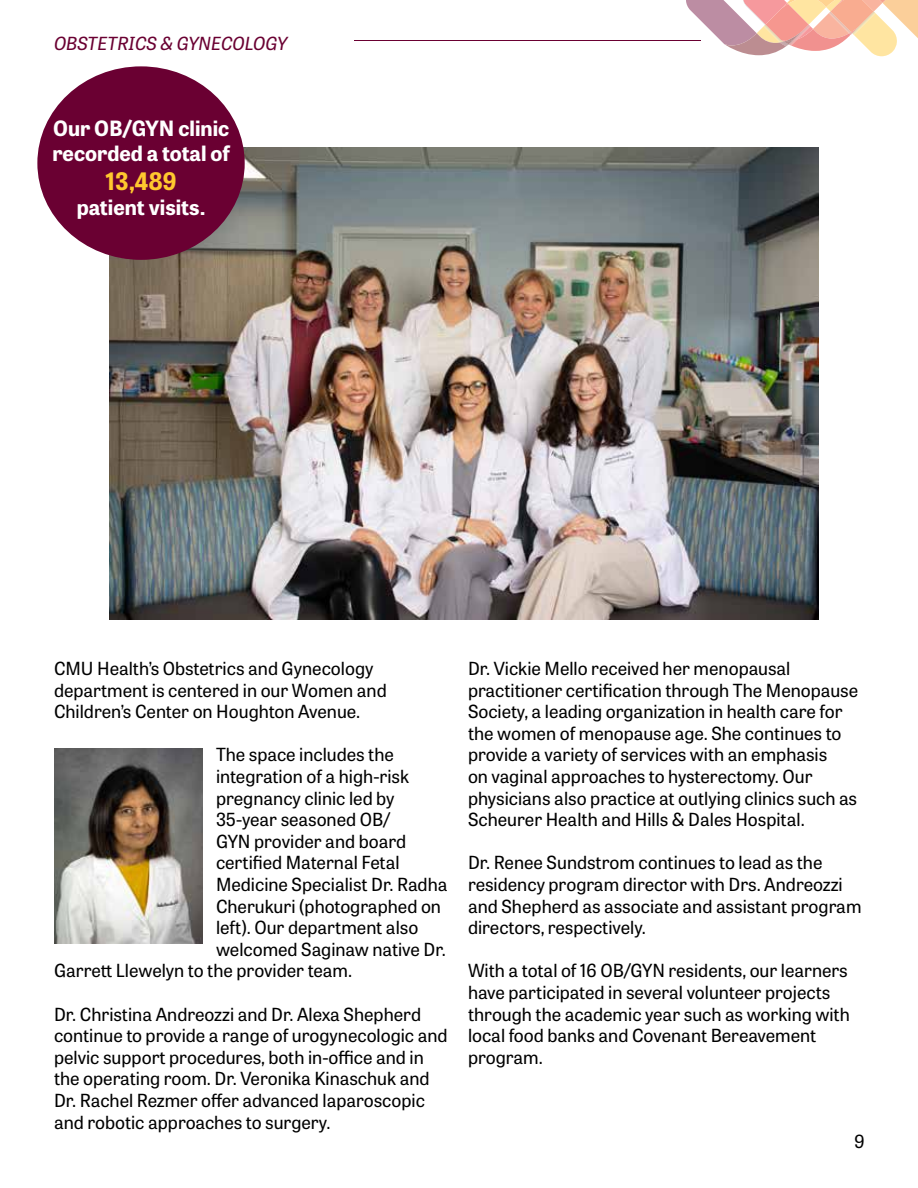
<style>
.page{position:relative;width:918px;height:1188px;background:#fff}
.page>*{position:absolute;margin:0;border:0;box-sizing:border-box;transform-origin:0 0}
.t1{font:700 24px "Tablet Gothic";color:#ffc82e}
.t2{font:700 21px/25.2px "Tablet Gothic";color:#fff}
.t3{font:18px/21.6px "Tablet Gothic";color:#000}
.t4{font:italic 18px "Tablet Gothic";color:#6a0032}
</style>
<div class="page">
<svg style="left:686px;top:0;width:232px;height:56px"></svg>
<img style="left:110px;top:147px;width:708px;height:473px">
<div style="left:37px;top:66px;width:208px;height:194px;background:#6a0032;border-radius:50%"></div>
<img style="left:54px;top:748px;width:148px;height:195px">
<p class="t4" style="left:54px;top:31px;width:235px">OBSTETRICS &amp; GYNECOLOGY</p>
<p class="t2" style="left:52px;top:115px;width:179px">Our OB/GYN clinic recorded a total of</p>
<h1 class="t1" style="left:106px;top:164px;width:73px">13,489</h1>
<p class="t2" style="left:77px;top:194px;width:130px">patient visits.</p>
<p class="t3" style="left:54px;top:657px;width:334px">CMU Health’s Obstetrics and Gynecology department is centered in our Women and<br>Children’s Center on Houghton Avenue.</p>
<p class="t3" style="left:216px;top:743px;width:179px">The space includes the</p>
<p class="t3" style="left:216px;top:765px;width:195px">integration of a high-risk</p>
<p class="t3" style="left:216px;top:787px;width:180px">pregnancy clinic led by</p>
<p class="t3" style="left:216px;top:808px;width:176px">35-year seasoned OB/</p>
<p class="t3" style="left:216px;top:830px;width:192px">GYN provider and board</p>
<p class="t3" style="left:216px;top:851px;width:185px">certified Maternal Fetal</p>
<p class="t3" style="left:216px;top:873px;width:233px">Medicine Specialist Dr. Radha</p>
<p class="t3" style="left:216px;top:895px;width:227px">Cherukuri (photographed on</p>
<p class="t3" style="left:216px;top:916px;width:204px">left). Our department also</p>
<p class="t3" style="left:216px;top:938px;width:231px">welcomed Saginaw native Dr.</p>
<p class="t3" style="left:54px;top:959px;width:300px">Garrett Llewelyn to the provider team.</p>
<p class="t3" style="left:54px;top:1003px;width:395px">Dr. Christina Andreozzi and Dr. Alexa Shepherd continue to provide a range of urogynecologic and pelvic support procedures, both in-office and in the operating room. Dr. Veronika Kinaschuk and Dr. Rachel Rezmer offer advanced laparoscopic and robotic approaches to surgery.</p>
<p class="t3" style="left:468px;top:657px;width:392px">Dr. Vickie Mello received her menopausal practitioner certification through The Menopause Society, a leading organization in health care for the women of menopause age. She continues to provide a variety of services with an emphasis<br>on vaginal approaches to hysterectomy. Our physicians also practice at outlying clinics such as Scheurer Health and Hills &amp; Dales Hospital.</p>
<p class="t3" style="left:468px;top:851px;width:395px">Dr. Renee Sundstrom continues to lead as the residency program director with Drs. Andreozzi and Shepherd as associate and assistant program directors, respectively.</p>
<p class="t3" style="left:468px;top:959px;width:383px">With a total of 16 OB/GYN residents, our learners have participated in several volunteer projects through the academic year such as working with local food banks and Covenant Bereavement program.</p>
<p class="t3" style="left:854px;top:1129px;width:12px">9</p>
</div>
